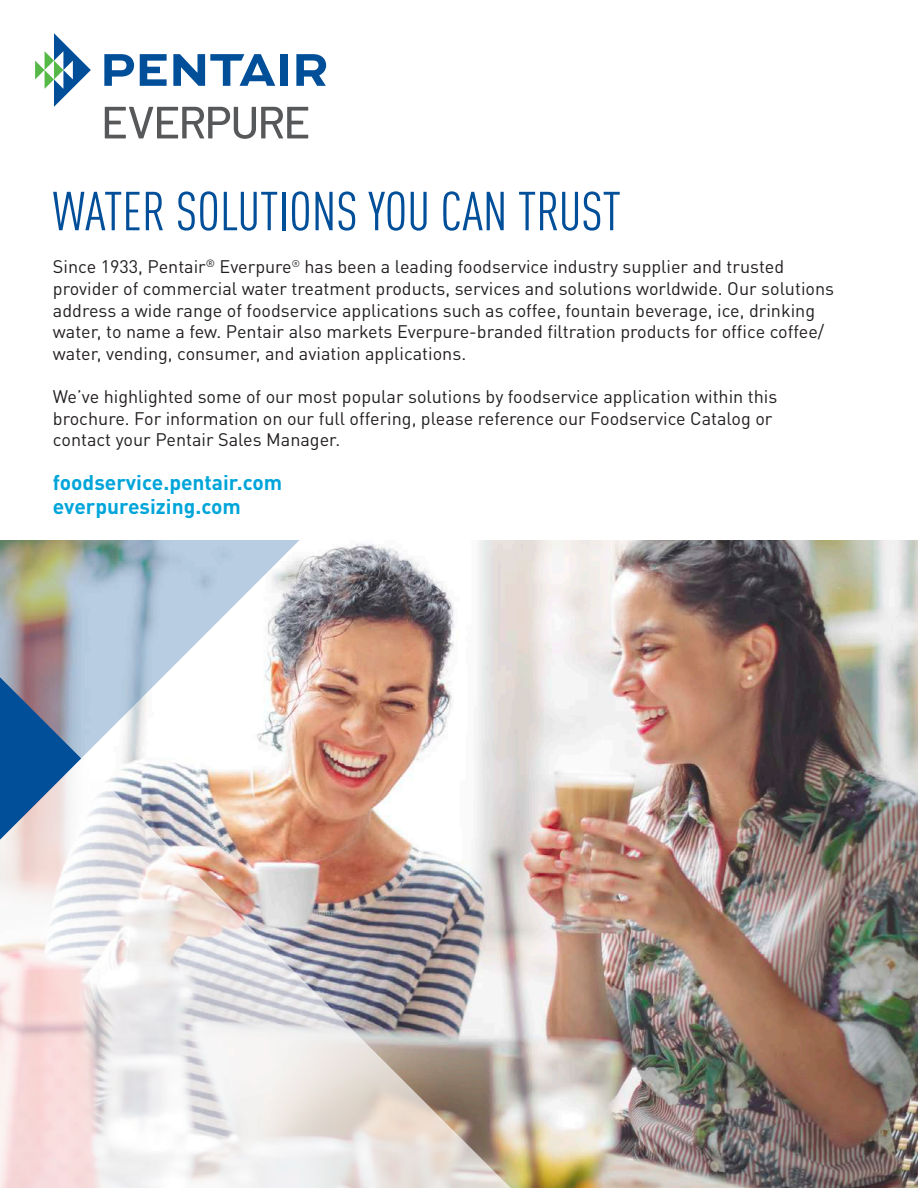
<style>
.page{position:relative;width:918px;height:1188px;background:#fff}
.page>*{position:absolute;margin:0;border:0;box-sizing:border-box;transform-origin:0 0}
.t1{font:condensed 54px "DIN Pro";color:#014e99}
.t2{font:700 21px "DIN Pro";color:#00a5da}
.t3{font:18px/21.6px "DIN Pro";color:#231f20}
.s1{font-family:"Barlow";font-weight:300}
</style>
<div class="page">
<img style="left:745px;top:540px;width:173px;height:648px">
<img style="left:0;top:540px;width:745px;height:218px">
<img style="left:0;top:758px;width:745px;height:430px">
<svg style="left:0;top:677px;width:81px;height:163px;background:#6284ad"></svg>
<svg style="left:105px;top:107px;width:203px;height:32px"></svg>
<svg style="left:35px;top:33px;width:56px;height:74px"></svg>
<svg style="left:104px;top:54px;width:30px;height:32px"></svg>
<svg style="left:140px;top:54px;width:27px;height:32px"></svg>
<svg style="left:173px;top:54px;width:102px;height:32px"></svg>
<div style="left:280px;top:54px;width:8px;height:32px;background:#014e99"></div>
<svg style="left:296px;top:54px;width:30px;height:32px"></svg>
<p class="t1" style="left:53px;top:172px;width:569px">WATER SOLUTIONS YOU CAN TRUST</p>
<p class="t3" style="left:53px;top:254px;width:783px">Since 1933, Pentair<sup>®</sup> Everpure<span class="s1">®</span> has been a leading foodservice industry supplier and trusted provider of commercial water treatment products, services and solutions worldwide. Our solutions address a wide range of foodservice applications such as coffee, fountain beverage, ice, drinking water, to name a few. Pentair also markets Everpure-branded filtration products for office coffee/ water, vending, consumer, and aviation applications.</p>
<p class="t3" style="left:53px;top:384px;width:726px">We’ve highlighted some of our most popular solutions by foodservice application within this brochure. For information on our full offering, please reference our Foodservice Catalog or contact your Pentair Sales Manager.</p>
<p class="t2" style="left:53px;top:465px;width:231px">foodservice.pentair.com</p>
<p class="t2" style="left:53px;top:489px;width:190px">everpuresizing.com</p>
</div>
